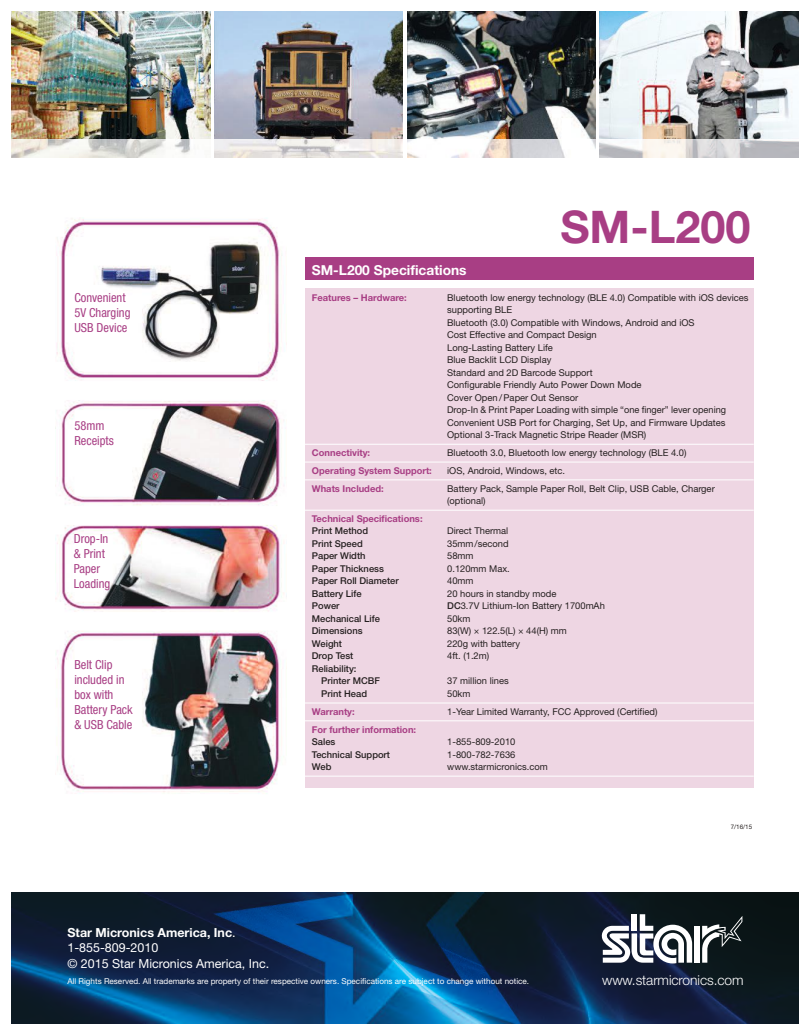
<style>
.page{position:relative;width:810px;height:1035px;background:#fff}
.page>*{position:absolute;margin:0;border:0;box-sizing:border-box;transform-origin:0 0}
.t1{font:700 45px "Helvetica Neue";color:#a83e84}
.t2{font:300 13.75px "Helvetica Neue";letter-spacing:-.005em;color:#fff}
.t3{font:700 13.75px "Helvetica Neue";color:#fff}
.t4{font:condensed 12.5px/15px "Helvetica Neue";color:#a83e84}
.t5{font:12.5px/15.4px "Helvetica Neue";color:#fff}
.t6{font:9.38px/12.5px "Helvetica Neue";color:#241f1f}
.t7{font:500 9.38px/12.5px "Helvetica Neue";color:#241f1f}
.t8{font:700 9.38px "Helvetica Neue";color:#a83e84}
.t9{font:8.12px "Helvetica Neue";color:#fff}
.t10{font:6.25px "Helvetica Neue";color:#241f1f}
.s1{font-weight:500}
.s2{font-weight:700}
</style>
<div class="page">
<img style="left:12px;top:892px;width:786px;height:131px">
<svg style="left:702px;top:916px;width:40px;height:47px"></svg>
<svg style="left:602px;top:914px;width:90px;height:49px"></svg>
<div style="left:694px;top:926px;width:6px;height:37px;background:#fff"></div>
<div style="left:305px;top:288px;width:449px;height:500px;background:#eed6e3"></div>
<hr style="left:305px;top:444px;width:449px;height:1px;background:#fff">
<hr style="left:305px;top:462px;width:449px;height:1px;background:#fff">
<hr style="left:305px;top:480px;width:449px;height:1px;background:#fff">
<hr style="left:305px;top:510px;width:449px;height:1px;background:#fff">
<hr style="left:305px;top:703px;width:449px;height:1px;background:#fff">
<hr style="left:305px;top:720px;width:449px;height:1px;background:#fff">
<hr style="left:305px;top:776px;width:449px;height:1px;background:#fff">
<div style="left:305px;top:257px;width:449px;height:23px;background:#a83e84"></div>
<img style="left:12px;top:12px;width:198px;height:128px">
<img style="left:215px;top:12px;width:188px;height:128px">
<img style="left:407px;top:12px;width:188px;height:128px">
<img style="left:600px;top:12px;width:198px;height:128px">
<svg style="left:12px;top:140px;width:786px;height:18px"></svg>
<img style="left:12px;top:140px;width:198px;height:17px">
<img style="left:215px;top:140px;width:188px;height:17px">
<img style="left:407px;top:140px;width:188px;height:17px">
<img style="left:600px;top:140px;width:198px;height:17px">
<img style="left:56px;top:218px;width:228px;height:576px">
<h3 class="t4" style="left:74px;top:291px;width:58px">Convenient<br>5V Charging<br>USB Device</h3>
<h3 class="t4" style="left:74px;top:420px;width:41px">58mm<br>Receipts</h3>
<h3 class="t4" style="left:74px;top:532px;width:38px">Drop-In &amp; Print<br>Paper<br>Loading</h3>
<h3 class="t4" style="left:74px;top:658px;width:60px">Belt Clip included in box with<br>Battery Pack &amp; USB Cable</h3>
<h2 class="t3" style="left:312px;top:261px;width:156px">SM-L200 Specifications</h2>
<h1 class="t1" style="left:560px;top:199px;width:192px">SM-L200</h1>
<p class="t8" style="left:312px;top:292px;width:96px">Features – Hardware:</p>
<p class="t6" style="left:447px;top:292px;width:303px">Bluetooth low energy technology (BLE 4.0) Compatible with iOS devices supporting BLE<br>Bluetooth (3.0) Compatible with Windows, Android and iOS<br>Cost Effective and Compact Design<br>Long-Lasting Battery Life<br>Blue Backlit LCD Display<br>Standard and 2D Barcode Support<br>Configurable Friendly Auto Power Down Mode<br>Cover Open /Paper Out Sensor<br>Drop-In &amp; Print Paper Loading with simple “one finger” lever opening Convenient USB Port for Charging, Set Up, and Firmware Updates Optional 3-Track Magnetic Stripe Reader (MSR)</p>
<p class="t8" style="left:312px;top:447px;width:60px">Connectivity:</p>
<p class="t6" style="left:447px;top:447px;width:241px">Bluetooth 3.0, Bluetooth low energy technology (BLE 4.0)</p>
<p class="t8" style="left:312px;top:465px;width:121px">Operating System Support:</p>
<p class="t6" style="left:447px;top:465px;width:119px">iOS, Android, Windows, etc.</p>
<p class="t8" style="left:312px;top:483px;width:73px">Whats Included:</p>
<p class="t6" style="left:447px;top:483px;width:269px">Battery Pack, Sample Paper Roll, Belt Clip, USB Cable, Charger (optional)</p>
<p class="t8" style="left:312px;top:513px;width:112px">Technical Specifications:</p>
<p class="t7" style="left:312px;top:525px;width:58px">Print Method</p>
<p class="t6" style="left:447px;top:526px;width:63px">Direct Thermal</p>
<p class="t7" style="left:312px;top:537px;width:52px">Print Speed</p>
<p class="t6" style="left:447px;top:538px;width:63px">35mm/second</p>
<p class="t7" style="left:312px;top:550px;width:55px">Paper Width</p>
<p class="t6" style="left:447px;top:551px;width:28px">58mm</p>
<p class="t7" style="left:312px;top:562px;width:74px">Paper Thickness</p>
<p class="t6" style="left:447px;top:563px;width:64px">0.120mm Max.</p>
<p class="t7" style="left:312px;top:575px;width:88px">Paper Roll Diameter</p>
<p class="t6" style="left:447px;top:576px;width:28px">40mm</p>
<p class="t7" style="left:312px;top:587px;width:51px">Battery Life</p>
<p class="t6" style="left:447px;top:588px;width:111px">20 hours in standby mode</p>
<p class="t7" style="left:312px;top:600px;width:29px">Power</p>
<p class="t6" style="left:447px;top:601px;width:159px"><span class="s1">DC</span>3.7V Lithium-Ion Battery 1700mAh</p>
<p class="t7" style="left:312px;top:612px;width:70px">Mechanical Life</p>
<p class="t6" style="left:447px;top:613px;width:25px">50km</p>
<p class="t7" style="left:312px;top:625px;width:52px">Dimensions</p>
<p class="t6" style="left:447px;top:626px;width:121px">83(W) × 122.5(L) × 44(H) mm</p>
<p class="t7" style="left:312px;top:637px;width:32px">Weight</p>
<p class="t6" style="left:447px;top:638px;width:74px">220g with battery</p>
<p class="t7" style="left:312px;top:650px;width:43px">Drop Test</p>
<p class="t6" style="left:447px;top:651px;width:43px">4ft. (1.2m)</p>
<p class="t7" style="left:321px;top:662px;width:60px;text-indent:-9px">Reliability:<br>Printer MCBF</p>
<p class="t6" style="left:447px;top:676px;width:63px">37 million lines</p>
<p class="t7" style="left:321px;top:687px;width:47px">Print Head</p>
<p class="t6" style="left:447px;top:688px;width:25px">50km</p>
<p class="t8" style="left:312px;top:706px;width:44px">Warranty:</p>
<p class="t6" style="left:447px;top:706px;width:212px">1-Year Limited Warranty, FCC Approved (Certified)</p>
<p class="t8" style="left:312px;top:723px;width:106px">For further information:</p>
<p class="t7" style="left:312px;top:735px;width:25px">Sales</p>
<p class="t6" style="left:447px;top:736px;width:70px">1-855-809-2010</p>
<p class="t7" style="left:312px;top:748px;width:80px">Technical Support</p>
<p class="t6" style="left:447px;top:749px;width:70px">1-800-782-7636</p>
<p class="t7" style="left:312px;top:760px;width:21px">Web</p>
<p class="t6" style="left:447px;top:761px;width:102px">www.starmicronics.com</p>
<p class="t10" style="left:731px;top:824px;width:23px">7/16/15</p>
<h3 class="t5" style="left:67px;top:926px;width:203px"><span class="s2">Star Micronics America, Inc</span>.<br>1-855-809-2010<br>© 2015 Star Micronics America, Inc.</h3>
<p class="t9" style="left:67px;top:978px;width:463px">All Rights Reserved. All trademarks are property of their respective owners. Specifications are subject to change without notice.</p>
<h2 class="t2" style="left:602px;top:971px;width:143px">www.starmicronics.com</h2>
</div>
